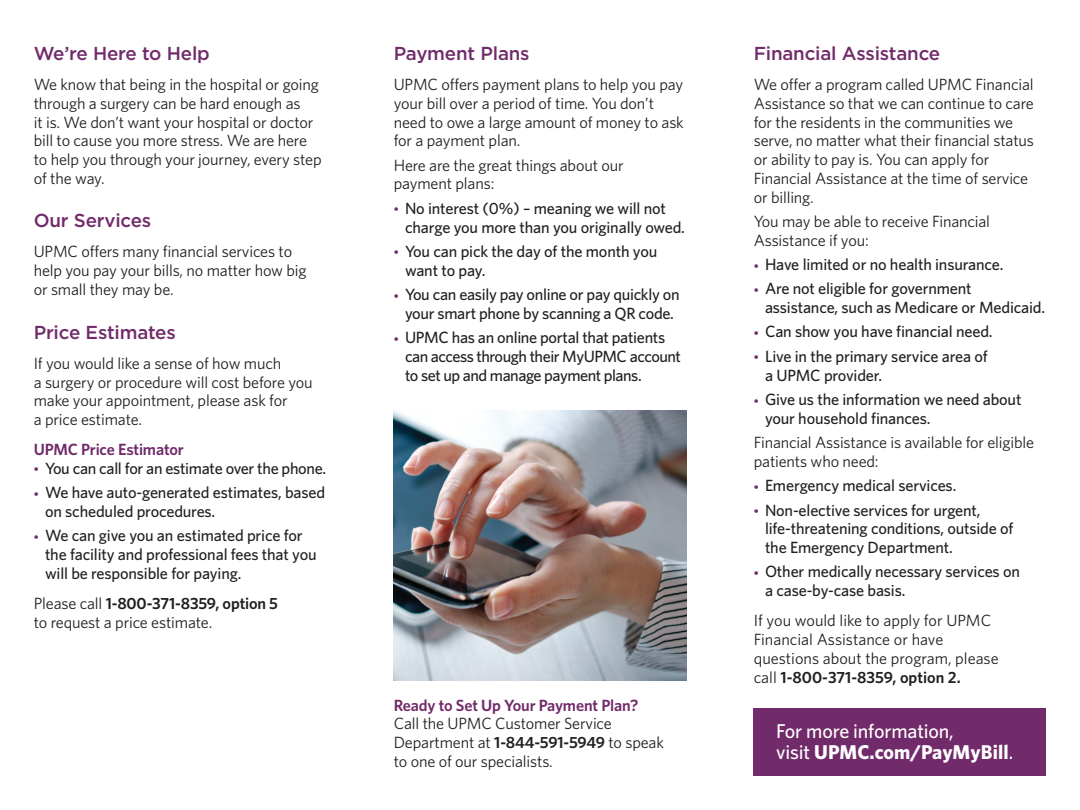
<style>
.page{position:relative;width:1080px;height:810px;background:#fff}
.page>*{position:absolute;margin:0;border:0;box-sizing:border-box;transform-origin:0 0}
.t1{font:500 20px/21.2px "Whitney";letter-spacing:-.01em;color:#fff}
.t2{font:500 18.75px "Gotham";letter-spacing:-.01em;color:#712a6a}
.t3{font:16.25px/18.8px "Whitney";letter-spacing:-.01em;color:#231f20}
.t4{font:500 16.25px/18.8px "Whitney";letter-spacing:-.01em;color:#231f20}
.t5{font:500 16.25px/18.8px "Whitney";letter-spacing:-.03em;color:#231f20}
.t6{font:600 16.25px "Whitney";letter-spacing:-.01em;color:#712a6a}
.s1{font-family:"Gill Sans";font-weight:400;font-size:14.38px;color:#712a6a}
.s2{font-weight:600}
.s3{font-weight:700}
</style>
<div class="page">
<div style="left:754px;top:708px;width:292px;height:68px;background:#712a6a"></div>
<img style="left:394px;top:411px;width:292px;height:270px">
<p class="t2" style="left:34px;top:41px;width:178px">We’re Here to Help</p>
<p class="t3" style="left:34px;top:75px;width:289px">We know that being in the hospital or going through a surgery can be hard enough as<br>it is. We don’t want your hospital or doctor bill to cause you more stress. We are here to help you through your journey, every step of the way.</p>
<p class="t2" style="left:34px;top:209px;width:119px">Our Services</p>
<p class="t3" style="left:34px;top:242px;width:274px">UPMC offers many financial services to help you pay your bills, no matter how big or small they may be.</p>
<p class="t2" style="left:34px;top:320px;width:144px">Price Estimates</p>
<p class="t3" style="left:34px;top:353px;width:280px">If you would like a sense of how much<br>a surgery or procedure will cost before you make your appointment, please ask for<br>a price estimate.</p>
<p class="t6" style="left:34px;top:440px;width:152px">UPMC Price Estimator</p>
<p class="t4" style="left:34px;top:458px;width:294px"><span class="s1">•</span> You can call for an estimate over the phone.</p>
<p class="t4" style="left:45px;top:483px;width:282px;text-indent:-11px"><span class="s1">•</span> We have auto-generated estimates, based on scheduled procedures.</p>
<p class="t4" style="left:45px;top:526px;width:273px;text-indent:-11px"><span class="s1">•</span> We can give you an estimated price for the facility and professional fees that you will be responsible for paying.</p>
<p class="t3" style="left:34px;top:593px;width:246px">Please call <span class="s2">1-800-371-8359, option 5 </span>to request a price estimate.</p>
<p class="t2" style="left:394px;top:41px;width:137px">Payment Plans</p>
<p class="t3" style="left:394px;top:75px;width:292px">UPMC offers payment plans to help you pay your bill over a period of time. You don’t need to owe a large amount of money to ask for a payment plan.</p>
<p class="t3" style="left:394px;top:155px;width:231px">Here are the great things about our payment plans:</p>
<p class="t4" style="left:405px;top:198px;width:282px;text-indent:-11px"><span class="s1">•</span> No interest (0%) – meaning we will not charge you more than you originally owed.</p>
<p class="t4" style="left:405px;top:241px;width:254px;text-indent:-11px"><span class="s1">•</span> You can pick the day of the month you want to pay.</p>
<p class="t4" style="left:394px;top:285px;width:287px;text-align:center"><span class="s1">•</span> You can easily pay online or pay quickly on your smart phone by scanning a QR code.</p>
<p class="t5" style="left:405px;top:328px;width:278px;text-indent:-11px"><span class="s1">•</span> UPMC has an online portal that patients can access through their MyUPMC account to set up and manage payment plans.</p>
<p class="t6" style="left:394px;top:695px;width:246px">Ready to Set Up Your Payment Plan?</p>
<p class="t3" style="left:394px;top:714px;width:272px">Call the UPMC Customer Service<br>Department at <span class="s2">1-844-591-5949</span> to speak to one of our specialists.</p>
<p class="t2" style="left:754px;top:41px;width:188px">Financial Assistance</p>
<p class="t3" style="left:754px;top:75px;width:282px">We offer a program called UPMC Financial Assistance so that we can continue to care for the residents in the communities we serve, no matter what their financial status or ability to pay is. You can apply for Financial Assistance at the time of service or billing.</p>
<p class="t3" style="left:754px;top:212px;width:238px">You may be able to receive Financial<br>Assistance if you:</p>
<p class="t4" style="left:754px;top:255px;width:251px"><span class="s1">•</span> Have limited or no health insurance.</p>
<p class="t4" style="left:765px;top:279px;width:282px;text-indent:-11px"><span class="s1">•</span> Are not eligible for government assistance, such as Medicare or Medicaid.</p>
<p class="t4" style="left:754px;top:322px;width:240px"><span class="s1">•</span> Can show you have financial need.</p>
<p class="t4" style="left:765px;top:346px;width:224px;text-indent:-11px"><span class="s1">•</span> Live in the primary service area of a UPMC provider.</p>
<p class="t4" style="left:765px;top:390px;width:258px;text-indent:-11px"><span class="s1">•</span> Give us the information we need about your household finances.</p>
<p class="t3" style="left:754px;top:433px;width:282px">Financial Assistance is available for eligible patients who need:</p>
<p class="t4" style="left:754px;top:476px;width:204px"><span class="s1">•</span> Emergency medical services.</p>
<p class="t4" style="left:765px;top:500px;width:250px;text-indent:-11px"><span class="s1">•</span> Non-elective services for urgent, life-threatening conditions, outside of the Emergency Department.</p>
<p class="t4" style="left:765px;top:562px;width:257px;text-indent:-11px"><span class="s1">•</span> Other medically necessary services on a case-by-case basis.</p>
<p class="t3" style="left:754px;top:611px;width:246px">If you would like to apply for UPMC<br>Financial Assistance or have questions about the program, please call <span class="s2">1-800-371-8359, option 2.</span></p>
<p class="t1" style="left:776px;top:720px;width:239px">For more information,<br>visit <span class="s3">UPMC.com/PayMyBill</span>.</p>
</div>
